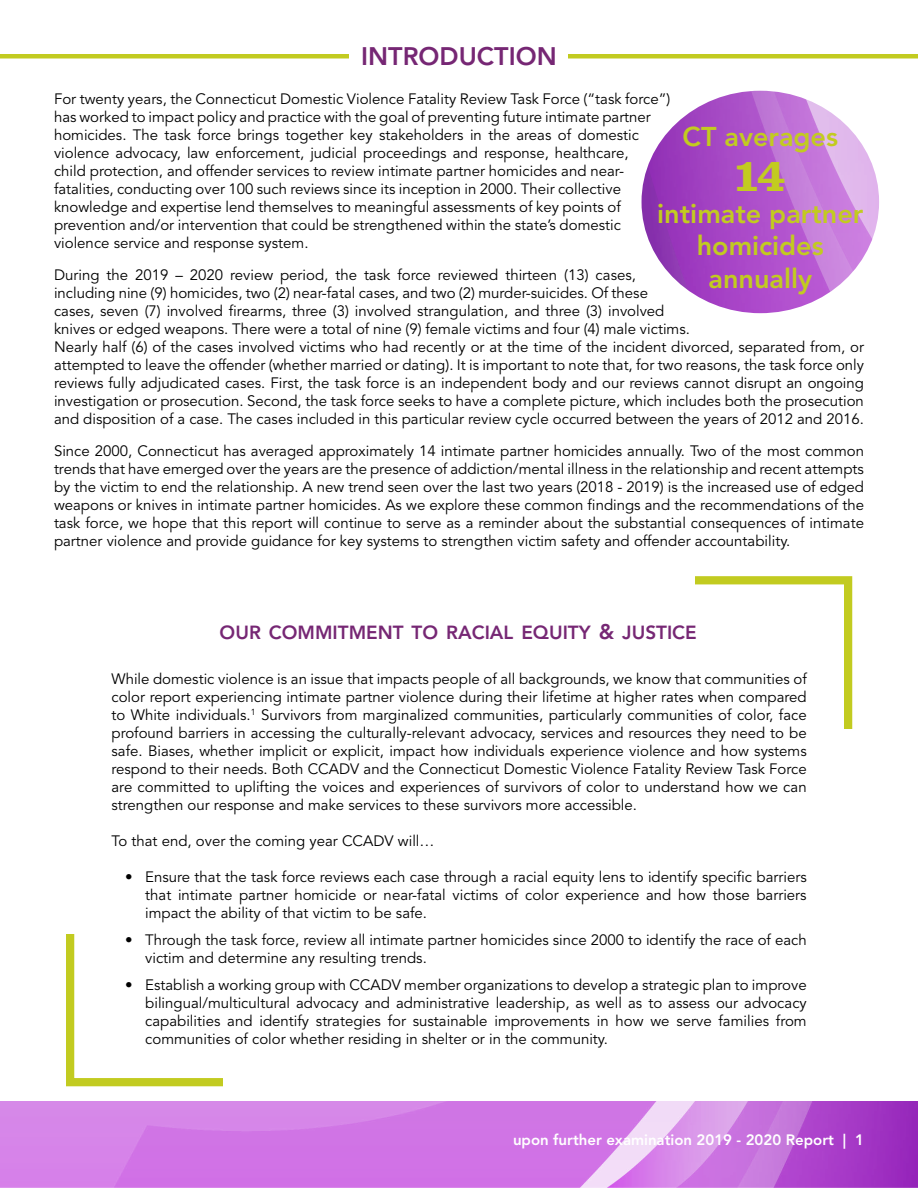
<style>
.page{position:relative;width:918px;height:1188px;background:#fff}
.page>*{position:absolute;margin:0;border:0;box-sizing:border-box;transform-origin:0 0}
.t1{font:900 45px "Sentinel";color:#c2cb20}
.t2{font:800 27px/32.4px "Avenir LT Std";color:#c2cb20;text-align:center}
.t3{font:800 25.2px "Avenir LT Std";color:#762774}
.t4{font:800 18.9px "Avenir LT Std";color:#762774}
.t5{font:15px/18px "Avenir LT Std";color:#000;text-align:justify}
.t6{font:800 15px "Avenir LT Std";color:#fff}
.s1{font-size:21px}
</style>
<div class="page">
<div style="left:0;top:54px;width:918px;height:5px;background:#c2cb20"></div>
<img style="left:0;top:1102px;width:918px;height:86px">
<div style="left:350px;top:38px;width:218px;height:32px;background:#fff"></div>
<img style="left:642px;top:91px;width:237px;height:222px">
<h3 class="t3" style="left:361px;top:41px;width:197px">INTRODUCTION</h3>
<p class="t5" style="left:54px;top:90px;width:618px;text-align:left">For twenty years, the Connecticut Domestic Violence Fatality Review Task Force (“task force”) has worked to impact policy and practice with the goal of preventing future intimate partner homicides. The task force brings together key stakeholders in the areas of domestic violence advocacy, law enforcement, judicial proceedings and response, healthcare,<br>child protection, and offender services to review intimate partner homicides and near&shy;fatalities, conducting over 100 such reviews since its inception in 2000. Their collective knowledge and expertise lend themselves to meaningful assessments of key points of prevention and/or intervention that could be strengthened within the state’s domestic violence service and response system.</p>
<p class="t5" style="left:54px;top:266px;width:812px;text-align:left">During the 2019 – 2020 review period, the task force reviewed thirteen (13) cases,<br>including nine (9) homicides, two (2) near-fatal cases, and two (2) murder-suicides. Of these<br>cases, seven (7) involved firearms, three (3) involved strangulation, and three (3) involved<br>knives or edged weapons. There were a total of nine (9) female victims and four (4) male victims.<br>Nearly half (6) of the cases involved victims who had recently or at the time of the incident divorced, separated from, or attempted to leave the offender (whether married or dating). It is important to note that, for two reasons, the task force only reviews fully adjudicated cases. First, the task force is an independent body and our reviews cannot disrupt an ongoing investigation or prosecution. Second, the task force seeks to have a complete picture, which includes both the prosecution and disposition of a case. The cases included in this particular review cycle occurred between the years of 2012 and 2016.</p>
<p class="t5" style="left:54px;top:443px;width:812px">Since 2000, Connecticut has averaged approximately 14 intimate partner homicides annually. Two of the most common trends that have emerged over the years are the presence of addiction/mental illness in the relationship and recent attempts by the victim to end the relationship. A new trend seen over the last two years (2018 - 2019) is the increased use of edged weapons or knives in intimate partner homicides. As we explore these common findings and the recommendations of the task force, we hope that this report will continue to serve as a reminder about the substantial consequences of intimate partner violence and provide guidance for key systems to strengthen victim safety and offender accountability.</p>
<h2 class="t2" style="left:683px;top:120px;width:157px">CT averages</h2>
<h1 class="t1" style="left:736px;top:140px;width:51px">14</h1>
<h2 class="t2" style="left:657px;top:198px;width:208px">intimate partner homicides annually</h2>
<p class="t4" style="left:220px;top:621px;width:479px">OUR COMMITMENT TO RACIAL EQUITY <span class="s1">&amp;</span> JUSTICE</p>
<p class="t5" style="left:112px;top:670px;width:697px">While domestic violence is an issue that impacts people of all backgrounds, we know that communities of color report experiencing intimate partner violence during their lifetime at higher rates when compared to White individuals.<sup>1</sup> Survivors from marginalized communities, particularly communities of color, face profound barriers in accessing the culturally-relevant advocacy, services and resources they need to be safe. Biases, whether implicit or explicit, impact how individuals experience violence and how systems respond to their needs. Both CCADV and the Connecticut Domestic Violence Fatality Review Task Force are committed to uplifting the voices and experiences of survivors of color to understand how we can strengthen our response and make services to these survivors more accessible.</p>
<p class="t5" style="left:112px;top:832px;width:325px">To that end, over the coming year CCADV will…</p>
<p class="t5" style="left:145px;top:868px;width:663px;text-indent:-20px">• Ensure that the task force reviews each case through a racial equity lens to identify specific barriers that intimate partner homicide or near-fatal victims of color experience and how those barriers impact the ability of that victim to be safe.</p>
<p class="t5" style="left:145px;top:931px;width:663px;text-indent:-20px">• Through the task force, review all intimate partner homicides since 2000 to identify the race of each victim and determine any resulting trends.</p>
<p class="t5" style="left:145px;top:976px;width:663px;text-indent:-20px">• Establish a working group with CCADV member organizations to develop a strategic plan to improve bilingual/multicultural advocacy and administrative leadership, as well as to assess our advocacy capabilities and identify strategies for sustainable improvements in how we serve families from communities of color whether residing in shelter or in the community.</p>
<p class="t6" style="left:513px;top:1131px;width:352px">upon further examination 2019 - 2020 Report | 1</p>
</div>
